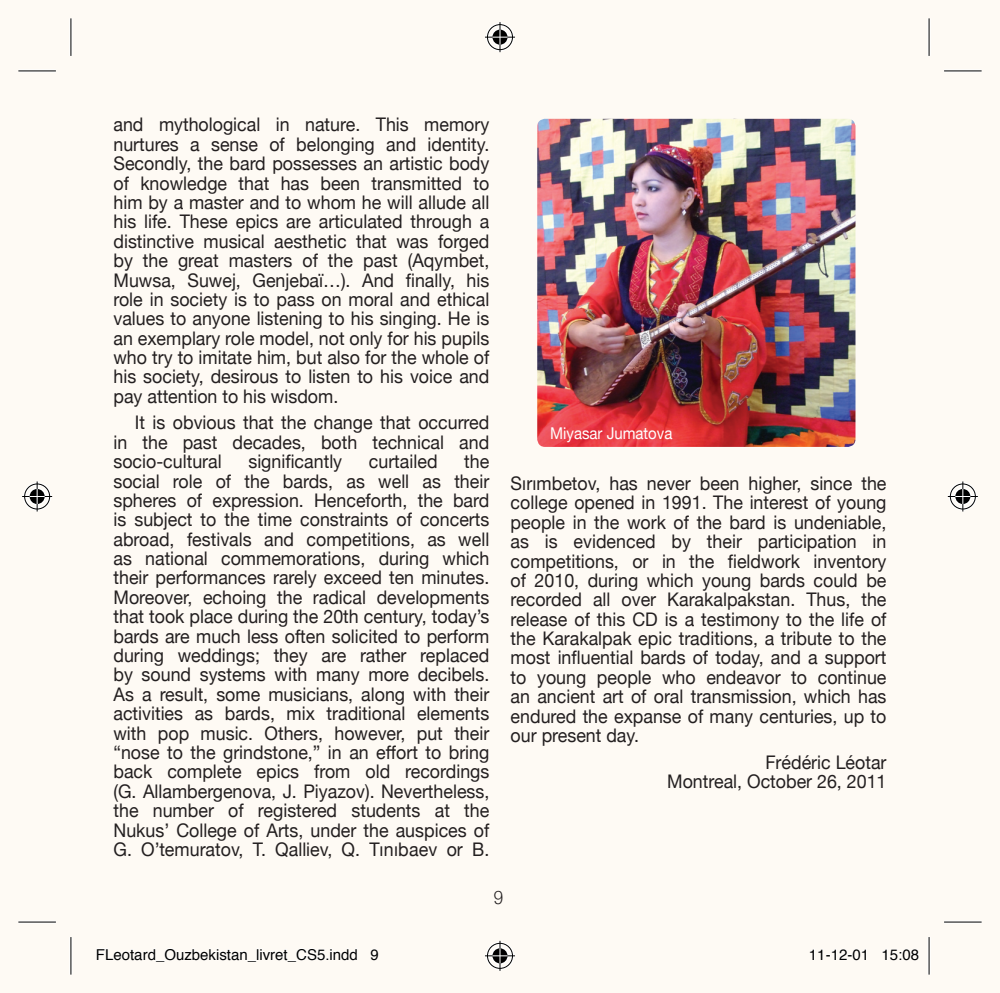
<style>
.page{position:relative;width:1000px;height:993px;background:#fff}
.page>*{position:absolute;margin:0;border:0;box-sizing:border-box;transform-origin:0 0}
.Parag_standard{font:18.75px/19.2px "Helvetica Neue";color:#231f20;text-align:justify;scale:.95 1}
.t1{font:300 18.75px "Helvetica Neue";color:#231f20;scale:.9 1}
.Nom_musicien{font:16.25px "Helvetica Neue";color:#fff;scale:.92 1}
.t2{font:15px "Helvetica";color:#000}
</style>
<div class="page">
<div style="left:0;top:0;width:999px;height:992px;background:#fefaf4"></div>
<img style="left:537px;top:119px;width:318px;height:328px">
<hr style="left:18px;top:69px;width:38px;height:3px;background:#fff">
<hr style="left:943px;top:69px;width:38px;height:3px;background:#fff">
<hr style="left:18px;top:920px;width:38px;height:3px;background:#fff">
<hr style="left:943px;top:920px;width:38px;height:3px;background:#fff">
<hr style="left:69px;top:18px;width:3px;height:38px;background:#fff">
<hr style="left:69px;top:936px;width:3px;height:38px;background:#fff">
<hr style="left:927px;top:18px;width:3px;height:38px;background:#fff">
<hr style="left:927px;top:936px;width:3px;height:38px;background:#fff">
<hr style="left:18px;top:70px;width:38px;height:1px;background:#000">
<hr style="left:943px;top:70px;width:38px;height:1px;background:#000">
<hr style="left:18px;top:921px;width:38px;height:1px;background:#000">
<hr style="left:943px;top:921px;width:38px;height:1px;background:#000">
<hr style="left:70px;top:18px;width:1px;height:38px;background:#000">
<hr style="left:70px;top:936px;width:1px;height:38px;background:#000">
<hr style="left:928px;top:18px;width:1px;height:38px;background:#000">
<hr style="left:928px;top:936px;width:1px;height:38px;background:#000">
<div style="left:486px;top:23px;width:28px;height:28px;border:3px solid #fff;border-radius:50%"></div>
<hr style="left:485px;top:36px;width:30px;height:3px;background:#fff">
<hr style="left:498px;top:22px;width:3px;height:30px;background:#fff">
<div style="left:491px;top:28px;width:18px;height:18px;border:3px solid #fff;border-radius:50%"></div>
<div style="left:487px;top:24px;width:25px;height:26px;border:1px solid #000;border-radius:50%"></div>
<hr style="left:485px;top:37px;width:30px;height:1px;background:#000">
<hr style="left:499px;top:22px;width:1px;height:30px;background:#000">
<svg style="left:492px;top:30px;width:15px;height:15px"></svg>
<div style="left:486px;top:941px;width:28px;height:28px;border:3px solid #fff;border-radius:50%"></div>
<svg style="left:485px;top:953px;width:30px;height:4px"></svg>
<hr style="left:498px;top:940px;width:3px;height:30px;background:#fff">
<div style="left:491px;top:946px;width:18px;height:18px;border:3px solid #fff;border-radius:50%"></div>
<div style="left:487px;top:942px;width:25px;height:26px;border:1px solid #000;border-radius:50%"></div>
<hr style="left:485px;top:955px;width:30px;height:1px;background:#000">
<hr style="left:499px;top:940px;width:1px;height:30px;background:#000">
<svg style="left:492px;top:948px;width:15px;height:15px"></svg>
<div style="left:23px;top:482px;width:28px;height:28px;border:3px solid #fff;border-radius:50%"></div>
<hr style="left:22px;top:494px;width:30px;height:4px;background:#fff">
<hr style="left:36px;top:481px;width:3px;height:30px;background:#fff">
<div style="left:28px;top:487px;width:18px;height:18px;border:3px solid #fff;border-radius:50%"></div>
<div style="left:24px;top:483px;width:26px;height:26px;border:1px solid #000;border-radius:50%"></div>
<hr style="left:22px;top:496px;width:30px;height:1px;background:#000">
<hr style="left:37px;top:481px;width:1px;height:30px;background:#000">
<svg style="left:30px;top:489px;width:15px;height:15px"></svg>
<div style="left:948px;top:482px;width:28px;height:28px;border:3px solid #fff;border-radius:50%"></div>
<hr style="left:947px;top:494px;width:30px;height:4px;background:#fff">
<hr style="left:961px;top:481px;width:3px;height:30px;background:#fff">
<div style="left:953px;top:487px;width:18px;height:18px;border:3px solid #fff;border-radius:50%"></div>
<div style="left:949px;top:483px;width:26px;height:26px;border:1px solid #000;border-radius:50%"></div>
<hr style="left:947px;top:496px;width:30px;height:1px;background:#000">
<hr style="left:962px;top:481px;width:1px;height:30px;background:#000">
<svg style="left:955px;top:489px;width:15px;height:15px"></svg>
<svg style="left:97px;top:949px;width:260px;height:11px"></svg>
<svg style="left:810px;top:949px;width:56px;height:11px"></svg>
<svg style="left:883px;top:949px;width:35px;height:11px"></svg>
<p class="Parag_standard" style="left:113px;top:114px;width:397px">and mythological in nature. This memory nurtures a sense of belonging and identity.<br>Secondly, the bard possesses an artistic body of knowledge that has been transmitted to him by a master and to whom he will allude all his life. These epics are articulated through a distinctive musical aesthetic that was forged by the great masters of the past (Aqymbet, Muwsa, Suwej, Genjebaï…). And finally, his role in society is to pass on moral and ethical values to anyone listening to his singing. He is an exemplary role model, not only for his pupils who try to imitate him, but also for the whole of his society, desirous to listen to his voice and pay attention to his wisdom.</p>
<p class="Parag_standard" style="left:113px;top:411px;width:397px;text-indent:21px">It is obvious that the change that occurred in the past decades, both technical and socio-cultural</p>
<p class="Parag_standard" style="left:248px;top:450px;width:100px">significantly</p>
<p class="Parag_standard" style="left:369px;top:450px;width:74px">curtailed</p>
<p class="Parag_standard" style="left:113px;top:450px;width:397px;text-indent:351px">the social role of the bards, as well as their spheres of expression. Henceforth, the bard is subject to the time constraints of concerts abroad, festivals and competitions, as well as national commemorations, during which their performances rarely exceed ten minutes.<br>Moreover, echoing the radical developments that took place during the 20th century, today’s bards are much less often solicited to perform during weddings; they are rather replaced by sound systems with many more decibels.<br>As a result, some musicians, along with their activities as bards, mix traditional elements with pop music. Others, however, put their “nose to the grindstone,” in an effort to bring back complete epics from old recordings (G. Allambergenova, J. Piyazov). Nevertheless, the number of registered students at the Nukus’ College of Arts, under the auspices of G. O’temuratov, T. Qalliev, Q. Tınıbaev or B.</p>
<p class="Nom_musicien" style="left:550px;top:419px;width:134px">Miyasar Jumatova</p>
<p class="Parag_standard" style="left:510px;top:472px;width:397px">Sırımbetov, has never been higher, since the college opened in 1991. The interest of young people in the work of the bard is undeniable, as is evidenced by their participation in competitions, or in the fieldwork inventory of 2010, during which young bards could be recorded all over Karakalpakstan. Thus, the release of this CD is a testimony to the life of the Karakalpak epic traditions, a tribute to the most influential bards of today, and a support to young people who endeavor to continue an ancient art of oral transmission, which has endured the expanse of many centuries, up to our present day.</p>
<p class="Parag_standard" style="left:765px;top:750px;width:129px">Frédéric Léotar</p>
<p class="Parag_standard" style="left:667px;top:770px;width:232px">Montreal, October 26, 2011</p>
<p class="t1" style="left:494px;top:882px;width:12px">9</p>
<p class="t2" style="left:96px;top:942px;width:284px">FLeotard_Ouzbekistan_livret_CS5.indd 9</p>
<p class="t2" style="left:808px;top:942px;width:112px">11-12-01 15:08</p>
</div>
